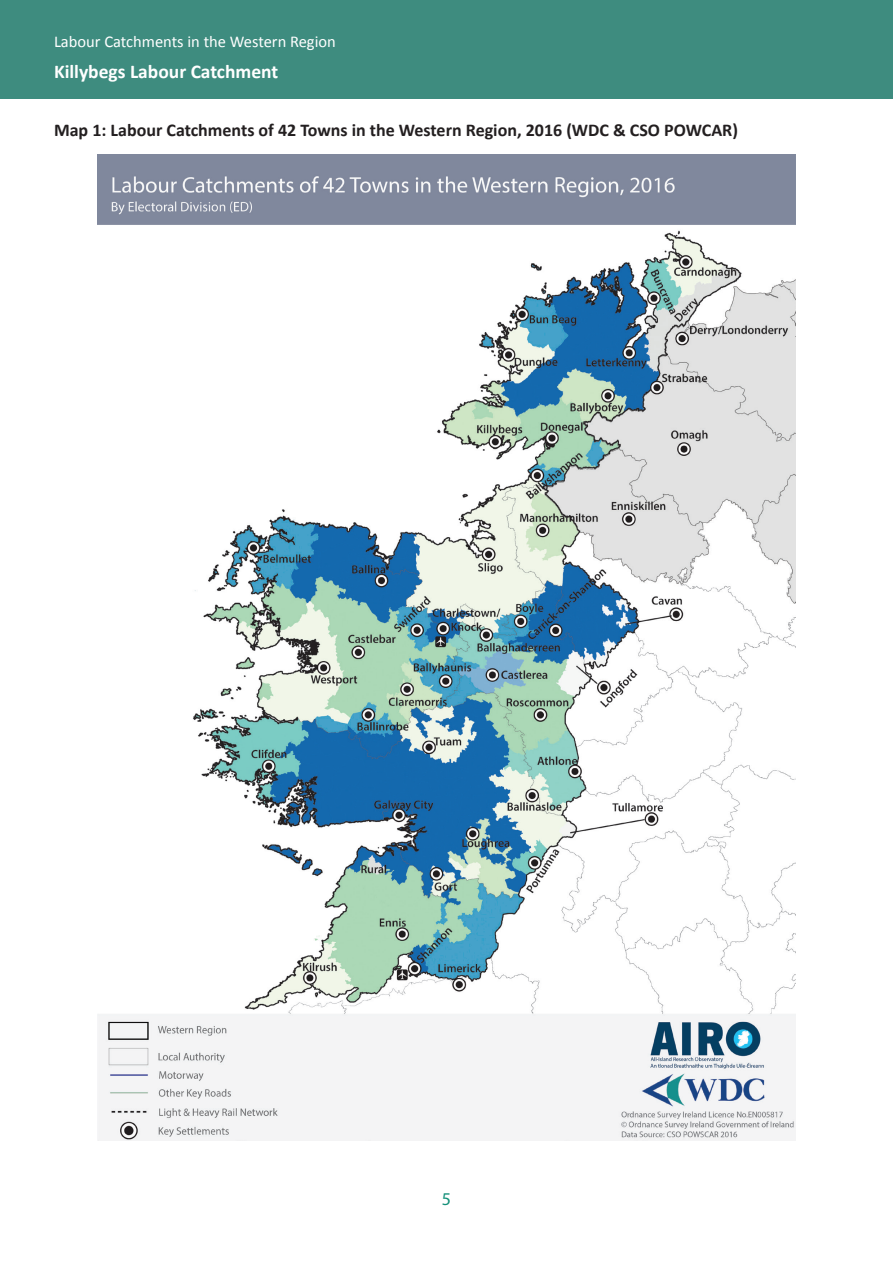
<style>
.page{position:relative;width:893px;height:1263px;background:#fff}
.page>*{position:absolute;margin:0;border:0;box-sizing:border-box;transform-origin:0 0}
.t1{font:700 19.5px "Calibri";color:#fff}
.t2{font:700 18px "Calibri";color:#231f20}
.t3{font:18px "Myriad Pro";color:#149079}
.t4{font:16.5px "Calibri";color:#fff}
</style>
<div class="page">
<div style="left:0;top:0;width:893px;height:99px;background:#3e8c7f"></div>
<img style="left:98px;top:154px;width:697px;height:987px">
<p class="t4" style="left:54px;top:31px;width:283px">Labour Catchments in the Western Region</p>
<p class="t1" style="left:54px;top:59px;width:226px">Killybegs Labour Catchment</p>
<p class="t2" style="left:54px;top:118px;width:685px">Map 1: Labour Catchments of 42 Towns in the Western Region, 2016 (WDC &amp; CSO POWCAR)</p>
<p class="t3" style="left:442px;top:1187px;width:11px">5</p>
</div>
